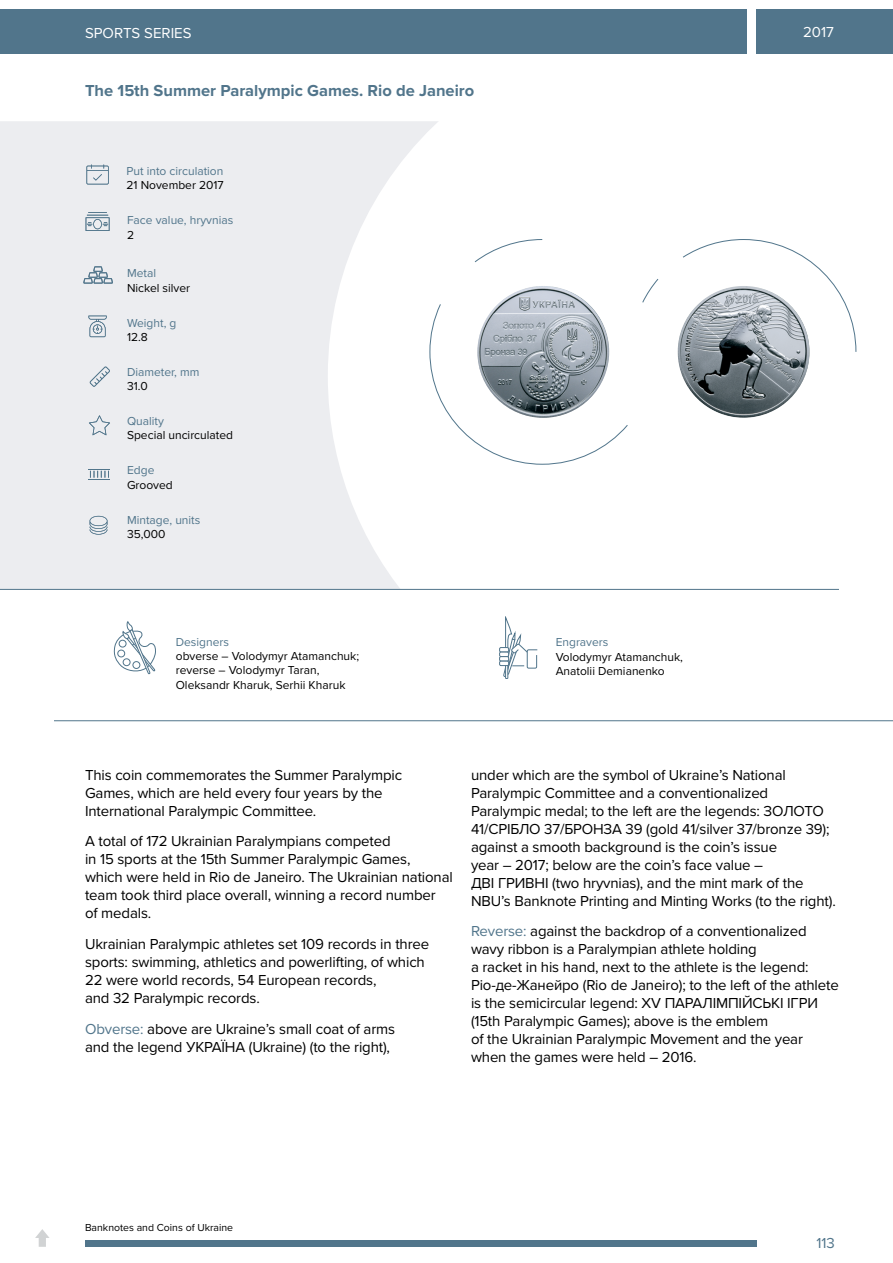
<style>
.page{position:relative;width:893px;height:1263px;background:#fff}
.page>*{position:absolute;margin:0;border:0;box-sizing:border-box;transform-origin:0 0}
.t1{font:700 16.5px "Proxima Nova";color:#51758b}
.t2{font:15px/18px "Proxima Nova";letter-spacing:-.01em;color:#000}
.t3{font:15px "Proxima Nova";color:#fff}
.t4{font:15px "Proxima Nova";color:#51758b}
.t5{font:12px/14.4px "Proxima Nova";color:#000}
.t6{font:12px "Proxima Nova";color:#51758b}
.t7{font:10.5px "Proxima Nova";color:#000}
.s1{color:#51758b}
</style>
<div class="page">
<div style="left:0;top:121px;width:328px;height:468px;background:#ecedf0"></div>
<svg style="left:328px;top:121px;width:565px;height:601px"></svg>
<div style="left:0;top:10px;width:747px;height:44px;background:#51758b"></div>
<div style="left:756px;top:10px;width:137px;height:44px;background:#51758b"></div>
<div style="left:85px;top:1240px;width:671px;height:7px;background:#51758b"></div>
<svg style="left:113px;top:621px;width:43px;height:53px"></svg>
<div style="left:499px;top:647px;width:10px;height:5px;border:1px solid #51758b"></div>
<div style="left:499px;top:652px;width:10px;height:5px;border:1px solid #51758b"></div>
<div style="left:499px;top:656px;width:10px;height:5px;border:1px solid #51758b"></div>
<svg style="left:500px;top:617px;width:38px;height:62px"></svg>
<div style="left:499px;top:661px;width:10px;height:5px;border:1px solid #51758b"></div>
<hr style="left:54px;top:720px;width:839px;height:1px;background:#51758b">
<hr style="left:0;top:589px;width:839px;height:1px;background:#51758b">
<svg style="left:35px;top:1229px;width:14px;height:18px"></svg>
<svg style="left:474px;top:239px;width:69px;height:24px"></svg>
<svg style="left:682px;top:239px;width:175px;height:114px"></svg>
<svg style="left:429px;top:303px;width:199px;height:162px"></svg>
<svg style="left:642px;top:278px;width:17px;height:25px"></svg>
<img style="left:477px;top:286px;width:132px;height:132px;border-radius:66px">
<img style="left:678px;top:286px;width:131px;height:132px;border-radius:66px">
<svg style="left:83px;top:266px;width:30px;height:18px"></svg>
<svg style="left:88px;top:316px;width:19px;height:21px"></svg>
<svg style="left:90px;top:366px;width:20px;height:21px"></svg>
<svg style="left:89px;top:415px;width:21px;height:20px"></svg>
<svg style="left:89px;top:469px;width:21px;height:11px"></svg>
<svg style="left:90px;top:516px;width:17px;height:19px"></svg>
<svg style="left:86px;top:212px;width:24px;height:19px"></svg>
<svg style="left:86px;top:164px;width:23px;height:20px"></svg>
<p class="t3" style="left:85px;top:24px;width:108px">SPORTS SERIES</p>
<p class="t1" style="left:85px;top:81px;width:391px">The 15th Summer Paralympic Games. Rio de Janeiro</p>
<p class="t6" style="left:126px;top:164px;width:98px">Put into circulation</p>
<p class="t5" style="left:126px;top:178px;width:99px">21 November 2017</p>
<p class="t6" style="left:127px;top:213px;width:108px">Face value, hryvnias</p>
<p class="t5" style="left:127px;top:228px;width:9px">2</p>
<p class="t6" style="left:127px;top:266px;width:31px">Metal</p>
<p class="t5" style="left:127px;top:281px;width:65px">Nickel silver</p>
<p class="t6" style="left:127px;top:316px;width:51px">Weight, g</p>
<p class="t5" style="left:127px;top:330px;width:22px">12.8</p>
<p class="t6" style="left:127px;top:365px;width:74px">Diameter, mm</p>
<p class="t5" style="left:127px;top:379px;width:22px">31.0</p>
<p class="t6" style="left:127px;top:414px;width:38px">Quality</p>
<p class="t5" style="left:127px;top:428px;width:108px">Special uncirculated</p>
<p class="t6" style="left:127px;top:463px;width:29px">Edge</p>
<p class="t5" style="left:127px;top:478px;width:47px">Grooved</p>
<p class="t6" style="left:127px;top:513px;width:75px">Mintage, units</p>
<p class="t5" style="left:127px;top:527px;width:40px">35,000</p>
<p class="t6" style="left:176px;top:634px;width:55px">Designers</p>
<p class="t5" style="left:176px;top:649px;width:185px">obverse – Volodymyr Atamanchuk; reverse – Volodymyr Taran,<br>Oleksandr Kharuk, Serhii Kharuk</p>
<p class="t6" style="left:556px;top:635px;width:54px">Engravers</p>
<p class="t5" style="left:556px;top:650px;width:129px">Volodymyr Atamanchuk,<br>Anatolii Demianenko</p>
<p class="t3" style="left:803px;top:23px;width:32px">2017</p>
<p class="t2" style="left:85px;top:766px;width:319px">This coin commemorates the Summer Paralympic<br>Games, which are held every four years by the<br>International Paralympic Committee.</p>
<p class="t2" style="left:85px;top:833px;width:369px">A total of 172 Ukrainian Paralympians competed<br>in 15 sports at the 15th Summer Paralympic Games,<br>which were held in Rio de Janeiro. The Ukrainian national team took third place overall, winning a record number<br>of medals.</p>
<p class="t2" style="left:85px;top:935px;width:346px">Ukrainian Paralympic athletes set 109 records in three sports: swimming, athletics and powerlifting, of which 22 were world records, 54 European records,<br>and 32 Paralympic records.</p>
<p class="t2" style="left:85px;top:1020px;width:312px"><span class="s1">Obverse:</span> above are Ukraine’s small coat of arms and the legend УКРАЇНА (Ukraine) (to the right),</p>
<p class="t2" style="left:471px;top:766px;width:366px">under which are the symbol of Ukraine’s National Paralympic Committee and a conventionalized Paralympic medal; to the left are the legends: ЗОЛОТО 41/СРІБЛО 37/БРОНЗА 39 (gold 41/silver 37/bronze 39); against a smooth background is the coin’s issue<br>year – 2017; below are the coin’s face value –<br>ДВІ ГРИВНІ (two hryvnias), and the mint mark of the NBU’s Banknote Printing and Minting Works (to the right).</p>
<p class="t2" style="left:471px;top:923px;width:369px"><span class="s1">Reverse:</span> against the backdrop of a conventionalized wavy ribbon is a Paralympian athlete holding<br>a racket in his hand, next to the athlete is the legend:<br>Ріо-де-Жанейро (Rio de Janeiro); to the left of the athlete is the semicircular legend: XV ПАРАЛІМПІЙСЬКІ ІГРИ (15th Paralympic Games); above is the emblem<br>of the Ukrainian Paralympic Movement and the year when the games were held – 2016.</p>
<p class="t7" style="left:85px;top:1221px;width:150px">Banknotes and Coins of Ukraine</p>
<p class="t4" style="left:816px;top:1234px;width:20px">113</p>
</div>
